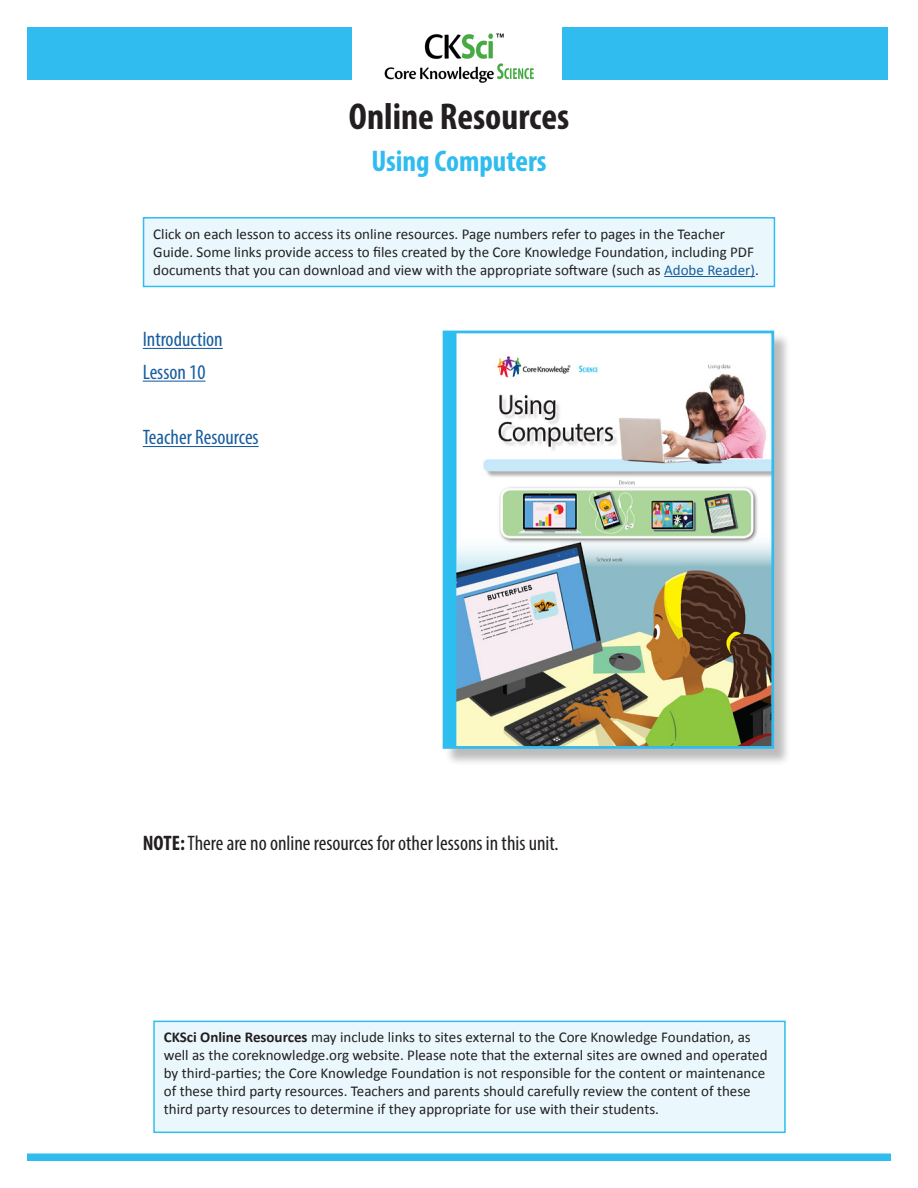
<style>
.page{position:relative;width:918px;height:1188px;background:#fff}
.page>*{position:absolute;margin:0;border:0;box-sizing:border-box;transform-origin:0 0}
.t1{font:700 condensed 37.5px "Myriad Pro";color:#231f20}
.t2{font:700 condensed 30px "Myriad Pro";color:#30bcee}
.t3{font:condensed 21px "Myriad Pro";color:#231f20}
.t4{font:condensed 21px "Myriad Pro";color:#175d9e}
.t5{font:15px/18px "Calibri";color:#231f20}
.s1{color:#175d9e}
.s2{font-weight:700}
</style>
<div class="page">
<div style="left:27px;top:27px;width:326px;height:52px;background:#30bcee"></div>
<img style="left:384px;top:33px;width:179px;height:50px">
<div style="left:562px;top:27px;width:326px;height:52px;background:#30bcee"></div>
<div style="left:144px;top:218px;width:630px;height:68px;background:#eaf8fd"></div>
<hr style="left:664px;top:276px;width:91px;height:1px;background:#175d9e">
<div style="left:143px;top:217px;width:632px;height:70px;border:2px solid #30bcee"></div>
<div style="left:154px;top:1021px;width:631px;height:111px;background:#eaf8fd"></div>
<div style="left:153px;top:1021px;width:633px;height:112px;border:2px solid #30bcee"></div>
<div style="left:27px;top:1154px;width:864px;height:7px;background:#30bcee"></div>
<div style="left:445px;top:333px;width:347px;height:433px;background:#231f20;opacity:.3"></div>
<img style="left:447px;top:335px;width:323px;height:410px">
<div style="left:443px;top:331px;width:331px;height:418px;border:3px solid #30bcee"></div>
<hr style="left:143px;top:348px;width:80px;height:1px;background:#175d9e">
<hr style="left:143px;top:381px;width:62px;height:1px;background:#175d9e">
<hr style="left:143px;top:446px;width:116px;height:1px;background:#175d9e">
<h1 class="t1" style="left:349px;top:93px;width:222px">Online Resources</h1>
<h2 class="t2" style="left:371px;top:142px;width:177px">Using Computers</h2>
<p class="t5" style="left:153px;top:224px;width:607px">Click on each lesson to access its online resources. Page numbers refer to pages in the Teacher<br>Guide. Some links provide access to files created by the Core Knowledge Foundation, including PDF documents that you can download and view with the appropriate software (such as <span class="s1">Adobe Reader)</span>.</p>
<p class="t4" style="left:143px;top:327px;width:82px">Introduction</p>
<p class="t4" style="left:143px;top:359px;width:64px">Lesson 10</p>
<p class="t4" style="left:143px;top:425px;width:117px">Teacher Resources</p>
<p class="t3" style="left:143px;top:830px;width:417px"><span class="s2">NOTE:</span> There are no online resources for other lessons in this unit.</p>
<p class="t5" style="left:164px;top:1028px;width:605px"><span class="s2">CKSci Online Resources</span> may include links to sites external to the Core Knowledge Foundation, as well as the coreknowledge.org website. Please note that the external sites are owned and operated by third-parties; the Core Knowledge Foundation is not responsible for the content or maintenance of these third party resources. Teachers and parents should carefully review the content of these third party resources to determine if they appropriate for use with their students.</p>
</div>
